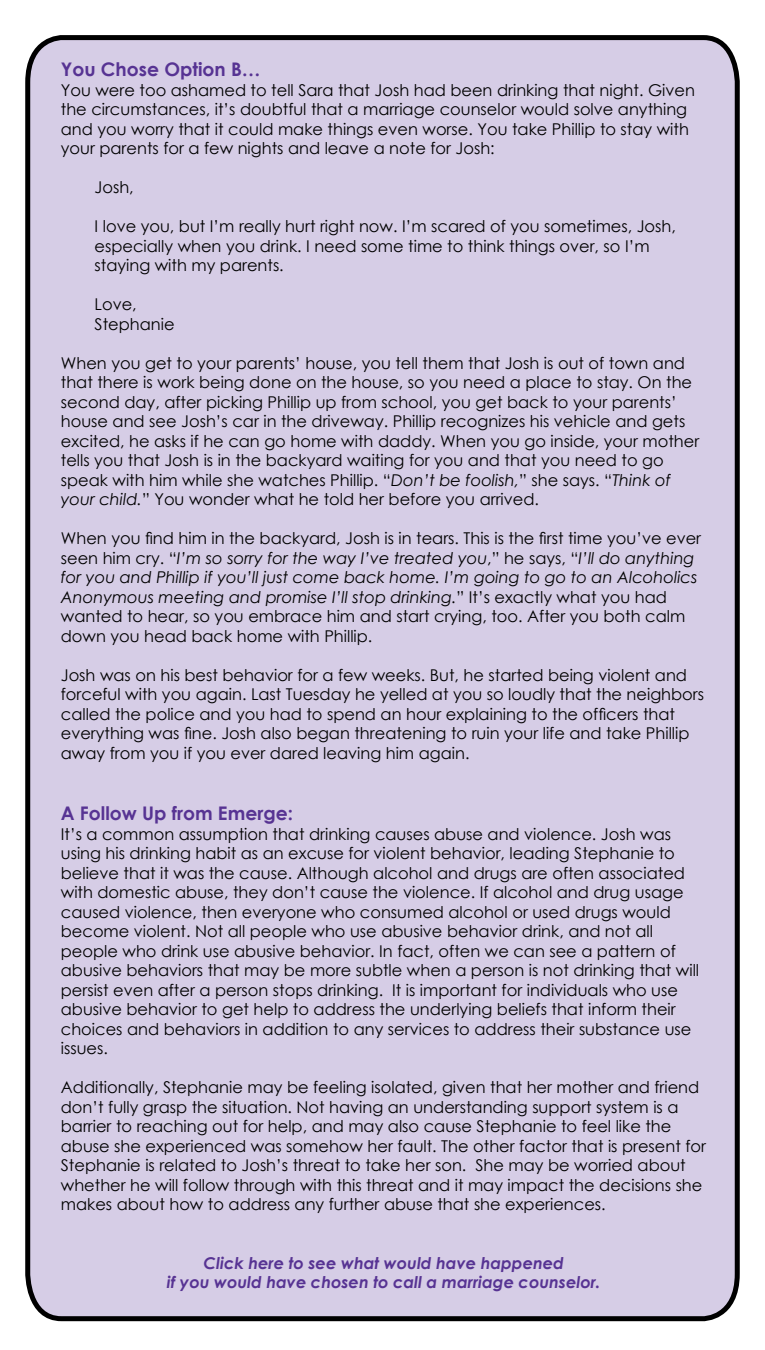
<style>
.page{position:relative;width:765px;height:1350px;background:#fff}
.page>*{position:absolute;margin:0;border:0;box-sizing:border-box;transform-origin:0 0}
.t1{font:700 18.75px "Century Gothic";color:#573393}
.t2{font:16.25px/19.5px "Century Gothic";color:#000}
.t3{font:italic 700 16.25px/19.5px "Century Gothic";color:#573393;text-align:center}
.s1{font-style:italic}
</style>
<div class="page">
<div style="left:25px;top:35px;width:715px;height:1287px;background:#d6cde6"></div>
<p class="t1" style="left:61px;top:55px;width:201px">You Chose Option B…</p>
<p class="t2" style="left:61px;top:80px;width:636px">You were too ashamed to tell Sara that Josh had been drinking that night. Given the circumstances, it’s doubtful that a marriage counselor would solve anything and you worry that it could make things even worse. You take Phillip to stay with your parents for a few nights and leave a note for Josh:</p>
<p class="t2" style="left:95px;top:177px;width:41px">Josh,</p>
<p class="t2" style="left:95px;top:216px;width:583px">I love you, but I’m really hurt right now. I’m scared of you sometimes, Josh, especially when you drink. I need some time to think things over, so I’m staying with my parents.</p>
<p class="t2" style="left:95px;top:294px;width:81px">Love,<br>Stephanie</p>
<p class="t2" style="left:61px;top:353px;width:640px">When you get to your parents’ house, you tell them that Josh is out of town and that there is work being done on the house, so you need a place to stay. On the second day, after picking Phillip up from school, you get back to your parents’ house and see Josh’s car in the driveway. Phillip recognizes his vehicle and gets excited, he asks if he can go home with daddy. When you go inside, your mother tells you that Josh is in the backyard waiting for you and that you need to go speak with him while she watches Phillip. “<span class="s1">Don’t be foolish,</span>” she says. “<span class="s1">Think of your child.</span>” You wonder what he told her before you arrived.</p>
<p class="t2" style="left:61px;top:528px;width:642px">When you find him in the backyard, Josh is in tears. This is the first time you’ve ever seen him cry. “<span class="s1">I’m so sorry for the way I’ve treated you</span>,” he says, “<span class="s1">I’ll do anything for you and Phillip if you’ll just come back home. I’m going to go to an Alcoholics Anonymous meeting and promise I’ll stop drinking.</span>” It’s exactly what you had wanted to hear, so you embrace him and start crying, too. After you both calm down you head back home with Phillip.</p>
<p class="t2" style="left:61px;top:665px;width:645px">Josh was on his best behavior for a few weeks. But, he started being violent and forceful with you again. Last Tuesday he yelled at you so loudly that the neighbors called the police and you had to spend an hour explaining to the officers that everything was fine. Josh also began threatening to ruin your life and take Phillip away from you if you ever dared leaving him again.</p>
<p class="t1" style="left:61px;top:799px;width:234px">A Follow Up from Emerge:</p>
<p class="t2" style="left:61px;top:824px;width:640px">It’s a common assumption that drinking causes abuse and violence. Josh was using his drinking habit as an excuse for violent behavior, leading Stephanie to believe that it was the cause. Although alcohol and drugs are often associated with domestic abuse, they don’t cause the violence. If alcohol and drug usage caused violence, then everyone who consumed alcohol or used drugs would become violent. Not all people who use abusive behavior drink, and not all people who drink use abusive behavior. In fact, often we can see a pattern of abusive behaviors that may be more subtle when a person is not drinking that will persist even after a person stops drinking. It is important for individuals who use abusive behavior to get help to address the underlying beliefs that inform their choices and behaviors in addition to any services to address their substance use issues.</p>
<p class="t2" style="left:61px;top:1077px;width:647px">Additionally, Stephanie may be feeling isolated, given that her mother and friend don’t fully grasp the situation. Not having an understanding support system is a barrier to reaching out for help, and may also cause Stephanie to feel like the abuse she experienced was somehow her fault. The other factor that is present for Stephanie is related to Josh’s threat to take her son. She may be worried about whether he will follow through with this threat and it may impact the decisions she makes about how to address any further abuse that she experiences.</p>
<p class="t3" style="left:167px;top:1252px;width:435px">Click here to see what would have happened<br>if you would have chosen to call a marriage counselor.</p>
</div>
